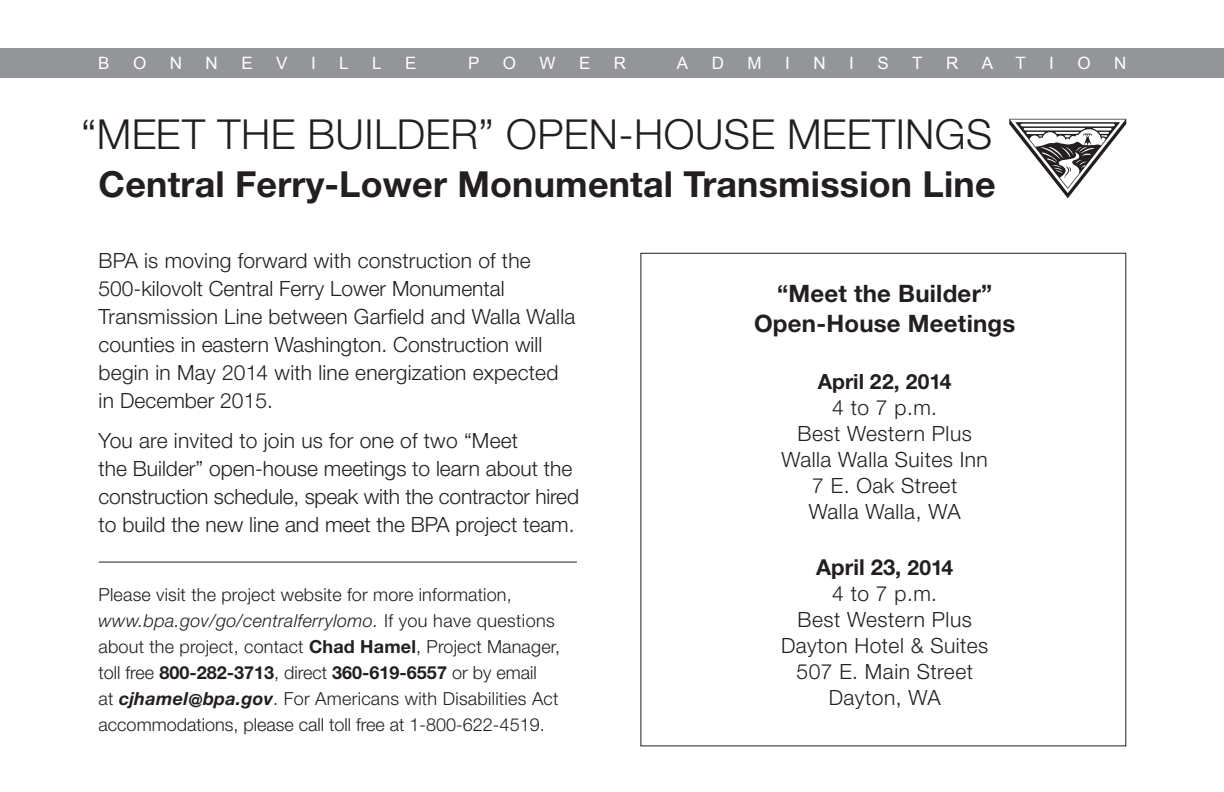
<style>
.page{position:relative;width:1224px;height:792px;background:#fff}
.page>*{position:absolute;margin:0;border:0;box-sizing:border-box;transform-origin:0 0}
.t1{font:300 41.4px "Helvetica Neue LT Std";letter-spacing:.01em;color:#231f20}
.t2{font:700 36px "Helvetica Neue LT Std";letter-spacing:.005em;color:#231f20}
.t3{font:700 24px/30px "Helvetica Neue LT Std";letter-spacing:.01em;color:#231f20;text-align:center}
.t4{font:700 22px "Helvetica Neue LT Std";color:#231f20}
.t5{font:300 21px/28px "Helvetica Neue LT Std";color:#231f20}
.t6{font:300 21px/26px "Helvetica Neue LT Std";letter-spacing:.025em;color:#231f20;text-align:center}
.t7{font:700 21px "Helvetica Neue LT Std";color:#231f20}
.t8{font:300 18px/26px "Helvetica Neue LT Std";letter-spacing:.01em;color:#231f20}
.t9{font:17px "Arial";color:#fff}
.s1{font-style:italic}
.s2{font-weight:700}
.s3{font-weight:700;font-style:italic}
.s4{font-size:21px}
</style>
<div class="page">
<div style="left:0;top:49px;width:1223px;height:29px;background:#939598"></div>
<svg style="left:1009px;top:119px;width:117px;height:79px"></svg>
<hr style="left:99px;top:562px;width:478px;height:1px;background:#231f20">
<p class="t9" style="left:98px;top:52px;width:13px">B</p>
<p class="t9" style="left:133px;top:52px;width:15px">O</p>
<p class="t9" style="left:170px;top:52px;width:14px">N</p>
<p class="t9" style="left:205px;top:52px;width:14px">N</p>
<p class="t9" style="left:241px;top:52px;width:13px">E</p>
<p class="t9" style="left:276px;top:52px;width:13px">V</p>
<p class="t9" style="left:311px;top:52px;width:6px">I</p>
<p class="t9" style="left:339px;top:52px;width:11px">L</p>
<p class="t9" style="left:372px;top:52px;width:11px">L</p>
<p class="t9" style="left:405px;top:52px;width:13px">E</p>
<p class="t9" style="left:468px;top:52px;width:13px">P</p>
<p class="t9" style="left:503px;top:52px;width:15px">O</p>
<p class="t9" style="left:539px;top:52px;width:18px">W</p>
<p class="t9" style="left:579px;top:52px;width:13px">E</p>
<p class="t9" style="left:614px;top:52px;width:14px">R</p>
<p class="t9" style="left:677px;top:52px;width:13px">A</p>
<p class="t9" style="left:711px;top:52px;width:14px">D</p>
<p class="t9" style="left:747px;top:52px;width:16px">M</p>
<p class="t9" style="left:785px;top:52px;width:6px">I</p>
<p class="t9" style="left:813px;top:52px;width:14px">N</p>
<p class="t9" style="left:849px;top:52px;width:6px">I</p>
<p class="t9" style="left:877px;top:52px;width:13px">S</p>
<p class="t9" style="left:912px;top:52px;width:12px">T</p>
<p class="t9" style="left:945px;top:52px;width:14px">R</p>
<p class="t9" style="left:981px;top:52px;width:13px">A</p>
<p class="t9" style="left:1015px;top:52px;width:12px">T</p>
<p class="t9" style="left:1049px;top:52px;width:6px">I</p>
<p class="t9" style="left:1077px;top:52px;width:15px">O</p>
<p class="t9" style="left:1113px;top:52px;width:14px">N</p>
<h1 class="t1" style="left:81px;top:109px;width:912px">“Meet the Builder” Open-House Meetings</h1>
<h2 class="t2" style="left:99px;top:162px;width:898px">Central Ferry-Lower Monumental Transmission Line</h2>
<p class="t5" style="left:99px;top:246px;width:478px">BPA is moving forward with construction of the 500-kilovolt Central Ferry Lower Monumental Transmission Line between Garfield and Walla Walla counties in eastern Washington. Construction will begin in May 2014 with line energization expected in December 2015.</p>
<p class="t5" style="left:99px;top:426px;width:482px">You are invited to join us for one of two “Meet<br>the Builder” open-house meetings to learn about the construction schedule, speak with the contractor hired to build the new line and meet the BPA project team.</p>
<p class="t8" style="left:99px;top:582px;width:463px">Please visit the project website for more information, <span class="s1">www.bpa.gov/go/centralferrylomo.</span> If you have questions about the project, contact <span class="s2">Chad Hamel</span>, Project Manager, toll free <span class="s2">800-282-3713</span>, direct <span class="s2">360-619-6557</span> or by email<br>at <span class="s3">cjhamel@bpa.gov</span>. For Americans with Disabilities Act accommodations, please call toll free at 1-800-622-4519.</p>
<p class="t3" style="left:754px;top:278px;width:263px">“Meet the Builder”<br>Open-House Meetings</p>
<p class="t7" style="left:817px;top:368px;width:135px">April 22, 2014</p>
<p class="t6" style="left:781px;top:394px;width:208px">4 to 7 p.m.<br>Best Western Plus<br>Walla Walla Suites Inn<br>7 E. Oak Street<br>Walla Walla, WA</p>
<p class="t4" style="left:816px;top:554px;width:138px">April 23, <span class="s4">2014</span></p>
<p class="t6" style="left:781px;top:581px;width:209px">4 to 7 p.m.<br>Best Western Plus<br>Dayton Hotel &amp; Suites<br>507 E. Main Street<br>Dayton, WA</p>
</div>
